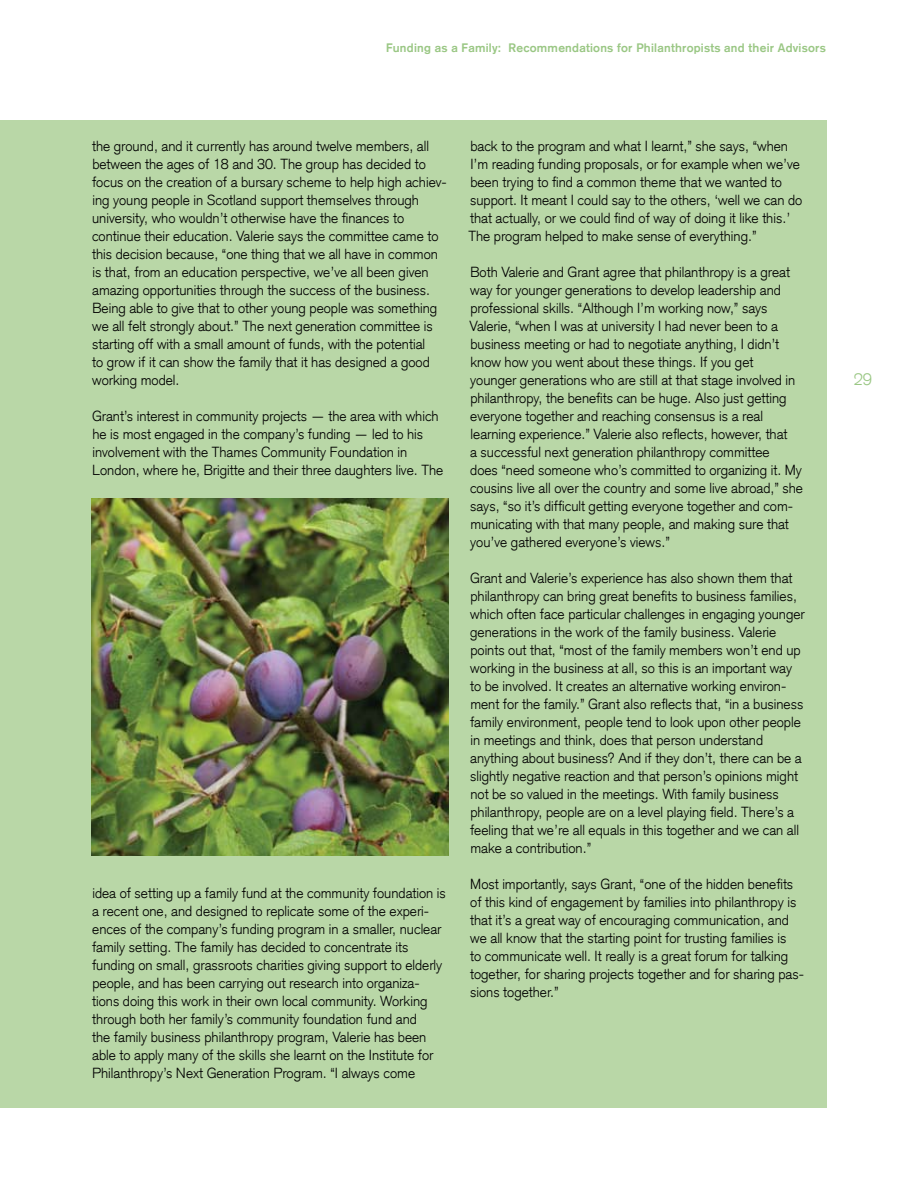
<style>
.page{position:relative;width:918px;height:1188px;background:#fff}
.page>*{position:absolute;margin:0;border:0;box-sizing:border-box;transform-origin:0 0}
.t1{font:300 16.5px "Credit Suisse Type";color:#9ac784}
.t2{font:300 14.25px/18px "Credit Suisse Type";color:#000}
.t3{font:700 12px "Credit Suisse Type";letter-spacing:.02em;color:#9ac784}
</style>
<div class="page">
<div style="left:0;top:121px;width:826px;height:987px;background:#b9d7a7"></div>
<img style="left:92px;top:499px;width:356px;height:357px">
<p class="t3" style="left:386px;top:40px;width:441px">Funding as a Family: Recommendations for Philanthropists and their Advisors</p>
<p class="t2" style="left:92px;top:137px;width:356px">the ground, and it currently has around twelve members, all between the ages of 18 and 30. The group has decided to focus on the creation of a bursary scheme to help high achiev&shy;ing young people in Scotland support themselves through university, who wouldn’t otherwise have the finances to continue their education. Valerie says the committee came to this decision because, “one thing that we all have in common is that, from an education perspective, we’ve all been given amazing opportunities through the success of the business.<br>Being able to give that to other young people was something we all felt strongly about.” The next generation committee is starting off with a small amount of funds, with the potential<br>to grow if it can show the family that it has designed a good working model.</p>
<p class="t2" style="left:92px;top:407px;width:353px">Grant’s interest in community projects — the area with which he is most engaged in the company’s funding — led to his involvement with the Thames Community Foundation in London, where he, Brigitte and their three daughters live. The</p>
<p class="t2" style="left:92px;top:884px;width:355px">idea of setting up a family fund at the community foundation is a recent one, and designed to replicate some of the experi&shy;ences of the company’s funding program in a smaller, nuclear family setting. The family has decided to concentrate its funding on small, grassroots charities giving support to elderly people, and has been carrying out research into organiza&shy;tions doing this work in their own local community. Working through both her family’s community foundation fund and<br>the family business philanthropy program, Valerie has been able to apply many of the skills she learnt on the Institute for Philanthropy’s N ext Generation Program. “I always come</p>
<p class="t2" style="left:469px;top:137px;width:335px">back to the program and what I learnt,” she says, “when I’m reading funding proposals, or for example when we’ve been trying to find a common theme that we wanted to support. It meant I could say to the others, ‘well we can do that actually, or we could find of way of doing it like this.’ The program helped to make sense of everything.”</p>
<p class="t2" style="left:470px;top:263px;width:335px">Both Valerie and Grant agree that philanthropy is a great way for younger generations to develop leadership and professional skills. “Although I’m working now,” says Valerie, “when I was at university I had never been to a business meeting or had to negotiate anything, I didn’t know how you went about these things. If you get<br>younger generations who are still at that stage involved in philanthropy, the benefits can be huge. Also just getting everyone together and reaching consensus is a real learning experience.” Valerie also reflects, however, that<br>a successful next generation philanthropy committee<br>does “need someone who’s committed to organizing it. My cousins live all over the country and some live abroad,” she says, “so it’s difficult getting everyone together and com&shy;municating with that many people, and making sure that you’ve gathered everyone’s views.”</p>
<p class="t2" style="left:470px;top:569px;width:336px">Grant and Valerie’s experience has also shown them that philanthropy can bring great benefits to business families, which often face particular challenges in engaging younger generations in the work of the family business. Valerie points out that, “most of the family members won’t end up working in the business at all, so this is an important way to be involved. It creates an alternative working environ&shy;ment for the family.” Grant also reflects that, “in a business family environment, people tend to look upon other people in meetings and think, does that person understand anything about business? And if they don’t, there can be a slightly negative reaction and that person’s opinions might not be so valued in the meetings. With family business philanthropy, people are on a level playing field. There’s a feeling that we’re all equals in this together and we can all make a contribution.”</p>
<p class="t2" style="left:470px;top:875px;width:335px">Most importantly, says Grant, “one of the hidden benefits of this kind of engagement by families into philanthropy is that it’s a great way of encouraging communication, and we all know that the starting point for trusting families is<br>to communicate well. It really is a great forum for talking together, for sharing projects together and for sharing pas&shy;sions together.”</p>
<p class="t1" style="left:854px;top:369px;width:20px">29</p>
</div>
